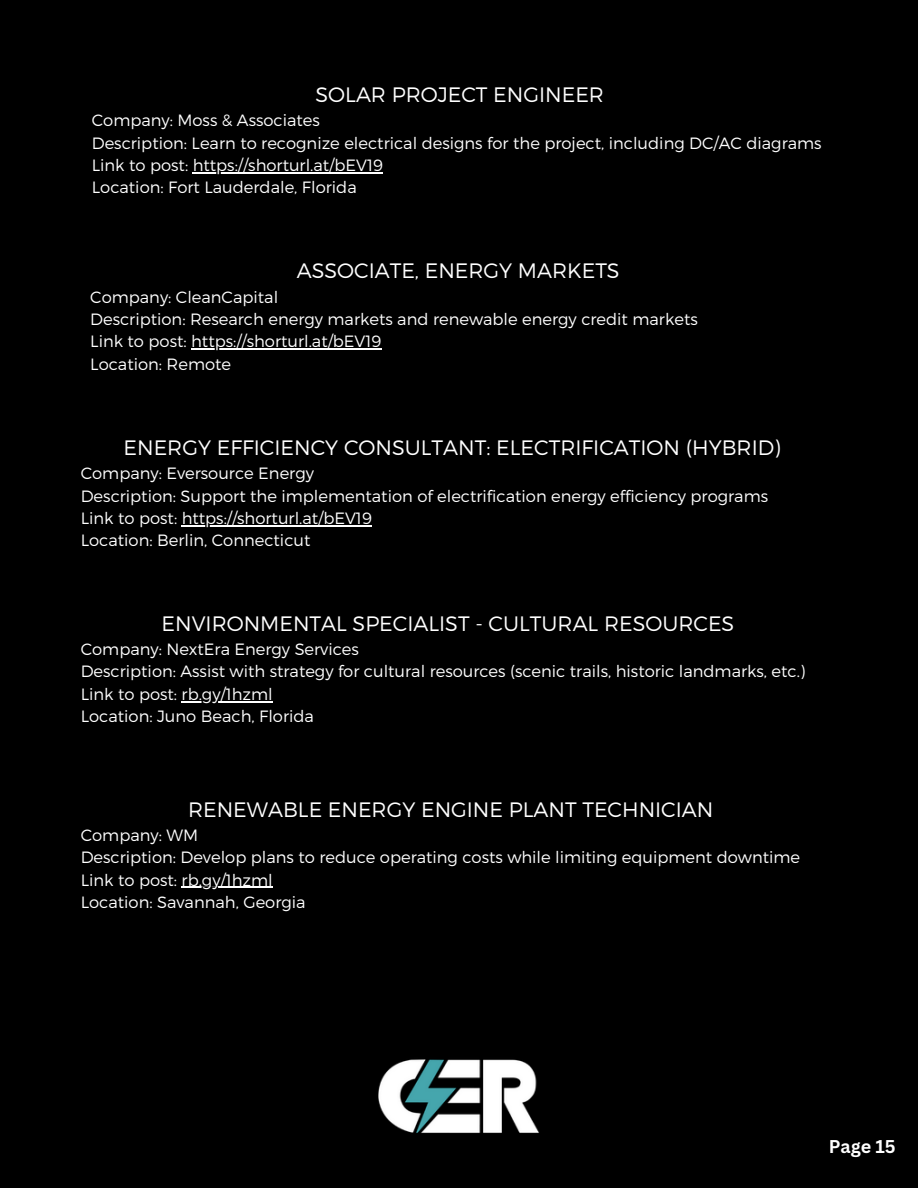
<style>
.page{position:relative;width:918px;height:1188px;background:#000}
.page>*{position:absolute;margin:0;border:0;box-sizing:border-box;transform-origin:0 0}
.t1{font:300 20.85px "Montserrat";color:#fff}
.t2{font:700 18px "Canva Sans";color:#fff}
.t3{font:300 16.35px "Montserrat";color:#fff}
</style>
<div class="page">
<img style="left:378px;top:1059px;width:161px;height:74px">
<hr style="left:193px;top:172px;width:190px;height:1px;background:#fff">
<hr style="left:191px;top:348px;width:190px;height:1px;background:#fff">
<hr style="left:182px;top:525px;width:190px;height:1px;background:#fff">
<hr style="left:182px;top:701px;width:91px;height:1px;background:#fff">
<hr style="left:182px;top:887px;width:91px;height:1px;background:#fff">
<p class="t1" style="left:316px;top:81px;width:290px">SOLAR PROJECT ENGINEER</p>
<p class="t3" style="left:92px;top:110px;width:230px">Company: Moss &amp; Associates</p>
<p class="t3" style="left:92px;top:132px;width:731px">Description: Learn to recognize electrical designs for the project, including DC/AC diagrams</p>
<p class="t3" style="left:92px;top:154px;width:293px">Link to post: https://shorturl.at/bEV19</p>
<p class="t3" style="left:92px;top:177px;width:267px">Location: Fort Lauderdale, Florida</p>
<p class="t1" style="left:297px;top:257px;width:324px">ASSOCIATE, ENERGY MARKETS</p>
<p class="t3" style="left:90px;top:286px;width:190px">Company: CleanCapital</p>
<p class="t3" style="left:90px;top:309px;width:609px">Description: Research energy markets and renewable energy credit markets</p>
<p class="t3" style="left:90px;top:331px;width:293px">Link to post: https://shorturl.at/bEV19</p>
<p class="t3" style="left:90px;top:353px;width:142px">Location: Remote</p>
<p class="t1" style="left:124px;top:434px;width:659px">ENERGY EFFICIENCY CONSULTANT: ELECTRIFICATION (HYBRID)</p>
<p class="t3" style="left:81px;top:463px;width:235px">Company: Eversource Energy</p>
<p class="t3" style="left:81px;top:485px;width:689px">Description: Support the implementation of electrification energy efficiency programs</p>
<p class="t3" style="left:81px;top:507px;width:293px">Link to post: https://shorturl.at/bEV19</p>
<p class="t3" style="left:81px;top:530px;width:231px">Location: Berlin, Connecticut</p>
<p class="t1" style="left:162px;top:610px;width:574px">ENVIRONMENTAL SPECIALIST - CULTURAL RESOURCES</p>
<p class="t3" style="left:81px;top:638px;width:280px">Company: NextEra Energy Services</p>
<p class="t3" style="left:81px;top:661px;width:726px">Description: Assist with strategy for cultural resources (scenic trails, historic landmarks, etc.)</p>
<p class="t3" style="left:81px;top:683px;width:194px">Link to post: rb.gy/1hzml</p>
<p class="t3" style="left:81px;top:706px;width:235px">Location: Juno Beach, Florida</p>
<p class="t1" style="left:188px;top:796px;width:527px">RENEWABLE ENERGY ENGINE PLANT TECHNICIAN</p>
<p class="t3" style="left:81px;top:824px;width:119px">Company: WM</p>
<p class="t3" style="left:81px;top:847px;width:721px">Description: Develop plans to reduce operating costs while limiting equipment downtime</p>
<p class="t3" style="left:81px;top:869px;width:194px">Link to post: rb.gy/1hzml</p>
<p class="t3" style="left:81px;top:892px;width:226px">Location: Savannah, Georgia</p>
<p class="t2" style="left:829px;top:1133px;width:69px">Page 15</p>
</div>
